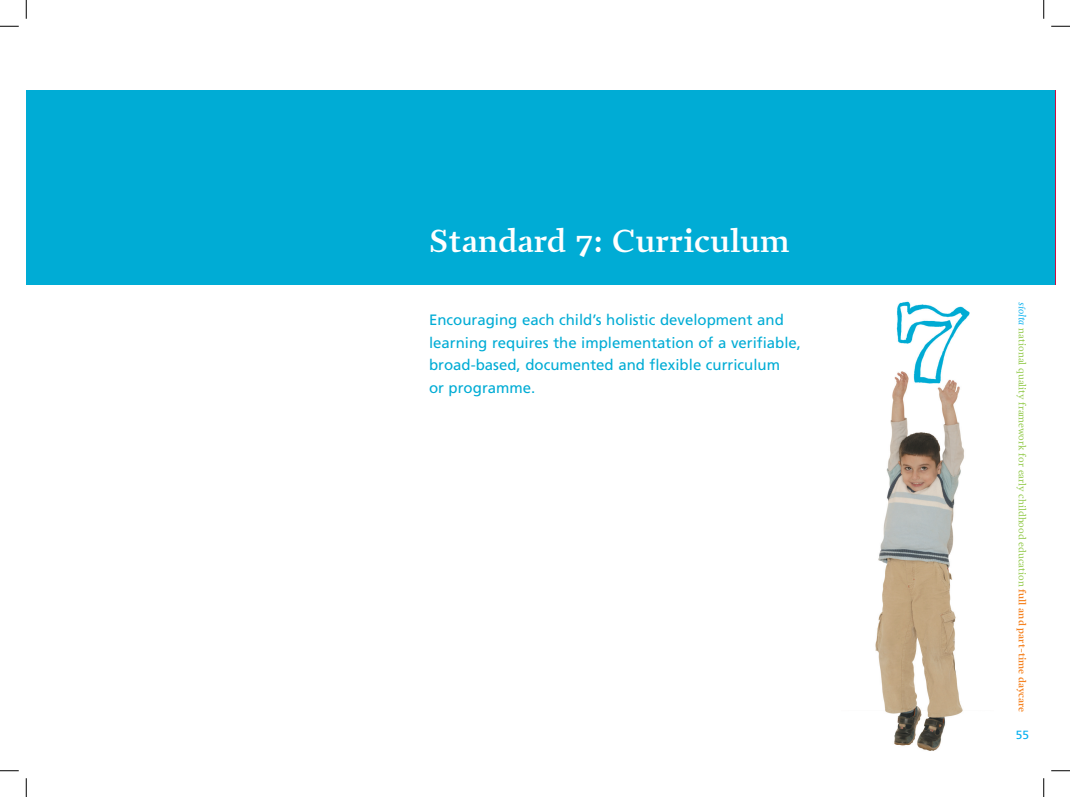
<style>
.page{position:relative;width:1070px;height:797px;background:#fff}
.page>*{position:absolute;margin:0;border:0;box-sizing:border-box;transform-origin:0 0}
.signpost_thin_headin{font:600 32.5px "Prensa";color:#fff}
.t1{font:15px/22.5px "Frutiger";color:#00acd5}
.think_body{font:11.88px "Frutiger";color:#00aeef}
.t2{font:10px "Prensa";color:#8bc63e}
.s1{font-style:italic;color:#00aeef}
.s2{font-weight:600;color:#f58220}
</style>
<div class="page">
<img style="left:841px;top:284px;width:152px;height:467px">
<div style="left:26px;top:90px;width:1028px;height:194px;background:#00acd5"></div>
<svg style="left:0;top:25px;width:19px;height:2px"></svg>
<svg style="left:1051px;top:25px;width:18px;height:2px"></svg>
<svg style="left:0;top:770px;width:19px;height:1px"></svg>
<svg style="left:1051px;top:770px;width:18px;height:1px"></svg>
<svg style="left:25px;top:0;width:2px;height:19px"></svg>
<svg style="left:25px;top:778px;width:2px;height:19px"></svg>
<svg style="left:1043px;top:0;width:1px;height:19px"></svg>
<svg style="left:1043px;top:778px;width:1px;height:19px"></svg>
<p class="signpost_thin_headin" style="left:429px;top:222px;width:362px">Standard 7: Curriculum</p>
<p class="t1" style="left:429px;top:309px;width:373px">Encouraging each child’s holistic development and learning requires the implementation of a verifiable, broad-based, documented and flexible curriculum<br>or programme.</p>
<p class="t2" style="left:1027px;top:302px;width:412px;rotate:90deg"><span class="s1">síolta</span> national quality framework for early childhood education <span class="s2">full and part-time daycare</span></p>
<p class="think_body" style="left:1015px;top:727px;width:15px">55</p>
</div>
